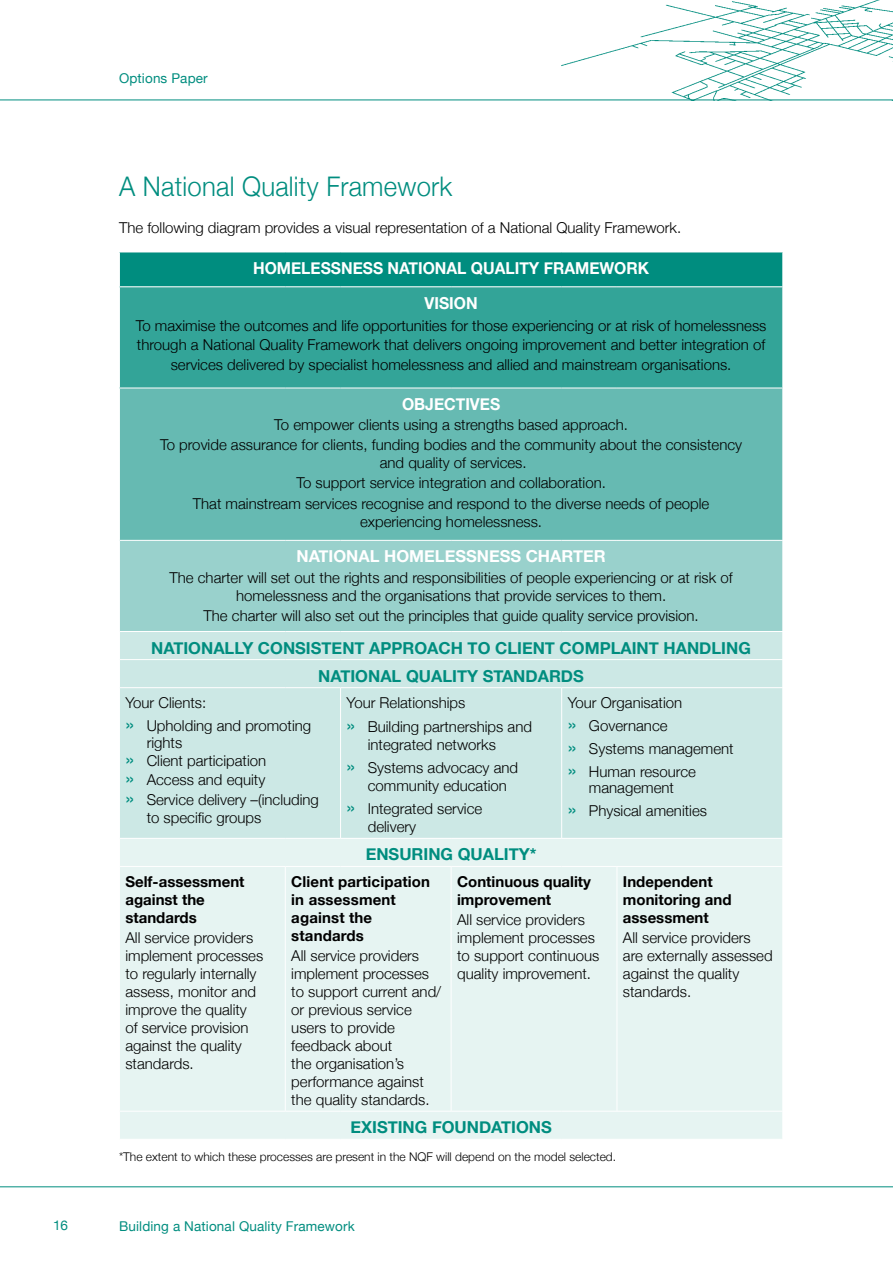
<style>
.page{position:relative;width:893px;height:1263px;background:#fff}
.page>*{position:absolute;margin:0;border:0;box-sizing:border-box;transform-origin:0 0}
.t1{font:300 27px "Helvetica Neue";letter-spacing:.01em;color:#008d7f;scale:.95 1}
.t2{font:700 16.5px/28px "Helvetica Neue";color:#008d7f;text-align:center}
.t3{font:700 16.5px/34.8px "Helvetica Neue";color:#fff;text-align:center;scale:.95 1}
.t4{font:700 16.5px "Helvetica Neue";color:#fff}
.t5{font:300 15px/18px "Helvetica Neue";color:#000}
.t6{font:700 15px/18px "Helvetica Neue";color:#000}
.t7{font:13.5px "Helvetica Neue";letter-spacing:.01em;color:#008d7f}
.t8{font:300 12px "Helvetica Neue";color:#000}
.s1{font-weight:400;font-size:19.5px;color:#008d7f}
</style>
<div class="page">
<img style="left:562px;top:0;width:331px;height:100px">
<hr style="left:0;top:100px;width:893px;height:1px;background:#008d7f">
<hr style="left:0;top:1186px;width:893px;height:1px;background:#008d7f">
<div style="left:119px;top:252px;width:664px;height:35px;background:#008d7f"></div>
<div style="left:119px;top:287px;width:664px;height:101px;background:#33a498"></div>
<div style="left:119px;top:388px;width:664px;height:152px;background:#66bab2"></div>
<div style="left:119px;top:540px;width:664px;height:91px;background:#99d1cc"></div>
<div style="left:120px;top:632px;width:662px;height:206px;background:#cce8e5"></div>
<div style="left:120px;top:839px;width:662px;height:300px;background:#e6f4f2"></div>
<hr style="left:119px;top:252px;width:166px;height:1px;background:#fff">
<hr style="left:119px;top:252px;width:1px;height:34px;background:#fff">
<hr style="left:285px;top:252px;width:56px;height:1px;background:#fff">
<hr style="left:341px;top:252px;width:110px;height:1px;background:#fff">
<hr style="left:451px;top:252px;width:111px;height:1px;background:#fff">
<hr style="left:562px;top:252px;width:55px;height:1px;background:#fff">
<hr style="left:617px;top:252px;width:166px;height:1px;background:#fff">
<hr style="left:782px;top:252px;width:1px;height:34px;background:#fff">
<hr style="left:119px;top:286px;width:166px;height:1px;background:#fff">
<hr style="left:119px;top:287px;width:1px;height:101px;background:#fff">
<hr style="left:285px;top:286px;width:56px;height:1px;background:#fff">
<hr style="left:341px;top:286px;width:110px;height:1px;background:#fff">
<hr style="left:451px;top:286px;width:111px;height:1px;background:#fff">
<hr style="left:562px;top:286px;width:55px;height:1px;background:#fff">
<hr style="left:617px;top:286px;width:166px;height:1px;background:#fff">
<hr style="left:782px;top:287px;width:1px;height:101px;background:#fff">
<hr style="left:119px;top:388px;width:166px;height:1px;background:#fff">
<hr style="left:119px;top:388px;width:1px;height:152px;background:#fff">
<hr style="left:285px;top:388px;width:56px;height:1px;background:#fff">
<hr style="left:341px;top:388px;width:110px;height:1px;background:#fff">
<hr style="left:451px;top:388px;width:111px;height:1px;background:#fff">
<hr style="left:562px;top:388px;width:55px;height:1px;background:#fff">
<hr style="left:617px;top:388px;width:166px;height:1px;background:#fff">
<hr style="left:782px;top:388px;width:1px;height:152px;background:#fff">
<hr style="left:119px;top:540px;width:166px;height:1px;background:#fff">
<hr style="left:119px;top:541px;width:1px;height:90px;background:#fff">
<hr style="left:285px;top:540px;width:56px;height:1px;background:#fff">
<hr style="left:341px;top:540px;width:110px;height:1px;background:#fff">
<hr style="left:451px;top:540px;width:111px;height:1px;background:#fff">
<hr style="left:562px;top:540px;width:55px;height:1px;background:#fff">
<hr style="left:617px;top:540px;width:166px;height:1px;background:#fff">
<hr style="left:782px;top:541px;width:1px;height:90px;background:#fff">
<hr style="left:119px;top:659px;width:166px;height:1px;background:#fff">
<hr style="left:285px;top:659px;width:56px;height:1px;background:#fff">
<hr style="left:341px;top:659px;width:110px;height:1px;background:#fff">
<hr style="left:451px;top:659px;width:111px;height:1px;background:#fff">
<hr style="left:562px;top:659px;width:55px;height:1px;background:#fff">
<hr style="left:617px;top:659px;width:166px;height:1px;background:#fff">
<svg style="left:782px;top:632px;width:1px;height:55px"></svg>
<hr style="left:119px;top:687px;width:166px;height:1px;background:#fff">
<hr style="left:285px;top:687px;width:56px;height:1px;background:#fff">
<hr style="left:341px;top:687px;width:110px;height:1px;background:#fff">
<hr style="left:340px;top:688px;width:1px;height:150px;background:#fff">
<hr style="left:451px;top:687px;width:111px;height:1px;background:#fff">
<hr style="left:562px;top:687px;width:55px;height:1px;background:#fff">
<hr style="left:561px;top:688px;width:1px;height:150px;background:#fff">
<hr style="left:617px;top:687px;width:166px;height:1px;background:#fff">
<hr style="left:119px;top:866px;width:166px;height:1px;background:#fff">
<hr style="left:285px;top:866px;width:56px;height:1px;background:#fff">
<hr style="left:285px;top:867px;width:1px;height:244px;background:#fff">
<hr style="left:341px;top:866px;width:110px;height:1px;background:#fff">
<hr style="left:451px;top:866px;width:111px;height:1px;background:#fff">
<hr style="left:451px;top:867px;width:1px;height:244px;background:#fff">
<hr style="left:562px;top:866px;width:55px;height:1px;background:#fff">
<hr style="left:617px;top:866px;width:166px;height:1px;background:#fff">
<hr style="left:617px;top:867px;width:1px;height:244px;background:#fff">
<hr style="left:119px;top:1111px;width:166px;height:1px;background:#fff">
<hr style="left:285px;top:1111px;width:56px;height:1px;background:#fff">
<hr style="left:341px;top:1111px;width:110px;height:1px;background:#fff">
<hr style="left:451px;top:1111px;width:111px;height:1px;background:#fff">
<hr style="left:562px;top:1111px;width:55px;height:1px;background:#fff">
<hr style="left:617px;top:1111px;width:166px;height:1px;background:#fff">
<p class="t7" style="left:119px;top:70px;width:90px">Options Paper</p>
<h1 class="t1" style="left:119px;top:170px;width:352px">A National Quality Framework</h1>
<p class="t5" style="left:119px;top:218px;width:564px">The following diagram provides a visual representation of a National Quality Framework.</p>
<p class="t3" style="left:253px;top:250px;width:418px">HOMELESSNESS NATIONAL QUALITY FRAMEWORK<br>VISION</p>
<p class="t5" style="left:136px;top:315px;width:632px;line-height:19.5px;text-align:center">To maximise the outcomes and life opportunities for those experiencing or at risk of homelessness through a National Quality Framework that delivers ongoing improvement and better integration of services delivered by specialist homelessness and allied and mainstream organisations.</p>
<p class="t3" style="left:402px;top:386px;width:105px">OBJECTIVES</p>
<p class="t5" style="left:160px;top:414px;width:584px;line-height:20.1px;text-align:center">To empower clients using a strengths based approach.<br>To provide assurance for clients, funding bodies and the community about the consistency</p>
<p class="t5" style="left:193px;top:453px;width:518px;line-height:20.1px;text-align:center">and quality of services.<br>To support service integration and collaboration.<br>That mainstream services recognise and respond to the diverse needs of people</p>
<p class="t5" style="left:360px;top:512px;width:183px">experiencing homelessness.</p>
<p class="t4" style="left:296px;top:546px;width:311px">NATIONAL HOMELESSNESS CHARTER</p>
<p class="t5" style="left:170px;top:568px;width:565px;text-align:center">The charter will set out the rights and responsibilities of people experiencing or at risk of homelessness and the organisations that provide services to them.</p>
<p class="t5" style="left:204px;top:606px;width:497px">The charter will also set out the principles that guide quality service provision.</p>
<p class="t2" style="left:151px;top:633px;width:601px">NATIONALLY CONSISTENT APPROACH TO CLIENT COMPLAINT HANDLING<br>NATIONAL QUALITY STANDARDS</p>
<p class="t5" style="left:125px;top:691px;width:187px;line-height:23px">Your Clients:<br><span class="s1">»</span> Upholding and promoting</p>
<p class="t5" style="left:125px;top:733px;width:142px;line-height:18.6px;text-indent:21px">rights<br><span class="s1">»</span> Client participation <span class="s1">»</span> Access and equity</p>
<p class="t5" style="left:147px;top:790px;width:174px;text-indent:-21px"><span class="s1">»</span> Service delivery –(including to specific groups</p>
<p class="t5" style="left:568px;top:691px;width:167px;line-height:23px">Your Organisation<br><span class="s1">»</span> Governance<br><span class="s1">»</span> Systems management <span class="s1">»</span> Human resource</p>
<p class="t5" style="left:568px;top:776px;width:141px;line-height:23px;text-indent:21px">management<br><span class="s1">»</span> Physical amenities</p>
<p class="t5" style="left:347px;top:691px;width:187px;line-height:23.9px">Your Relationships<br><span class="s1">»</span> Building partnerships and</p>
<p class="t5" style="left:347px;top:733px;width:173px;line-height:23.1px;text-align:center">integrated networks<br><span class="s1">»</span> Systems advocacy and</p>
<p class="t5" style="left:347px;top:774px;width:162px;line-height:23.1px;text-indent:21px">community education <span class="s1">»</span> Integrated service</p>
<p class="t5" style="left:368px;top:818px;width:50px">delivery</p>
<p class="t6" style="left:125px;top:872px;width:121px">Self-assessment against the standards</p>
<p class="t5" style="left:125px;top:928px;width:139px">All service providers implement processes to regularly internally assess, monitor and improve the quality<br>of service provision against the quality standards.</p>
<p class="t2" style="left:366px;top:840px;width:172px">ENSURING QUALITY*</p>
<p class="t6" style="left:291px;top:872px;width:140px">Client participation in assessment against the standards</p>
<p class="t5" style="left:291px;top:946px;width:152px">All service providers implement processes to support current and/ or previous service users to provide feedback about<br>the organisation’s performance against the quality standards.</p>
<p class="t6" style="left:457px;top:872px;width:135px">Continuous quality improvement</p>
<p class="t5" style="left:457px;top:910px;width:144px">All service providers implement processes to support continuous quality improvement.</p>
<p class="t6" style="left:623px;top:872px;width:110px">Independent monitoring and assessment</p>
<p class="t5" style="left:623px;top:928px;width:151px">All service providers are externally assessed against the quality standards.</p>
<p class="t2" style="left:350px;top:1113px;width:203px">EXISTING FOUNDATIONS</p>
<p class="t8" style="left:119px;top:1150px;width:499px">*The extent to which these processes are present in the NQF will depend on the model selected.</p>
<p class="t7" style="left:53px;top:1217px;width:17px">16</p>
<p class="t7" style="left:119px;top:1218px;width:237px">Building a National Quality Framework</p>
</div>
